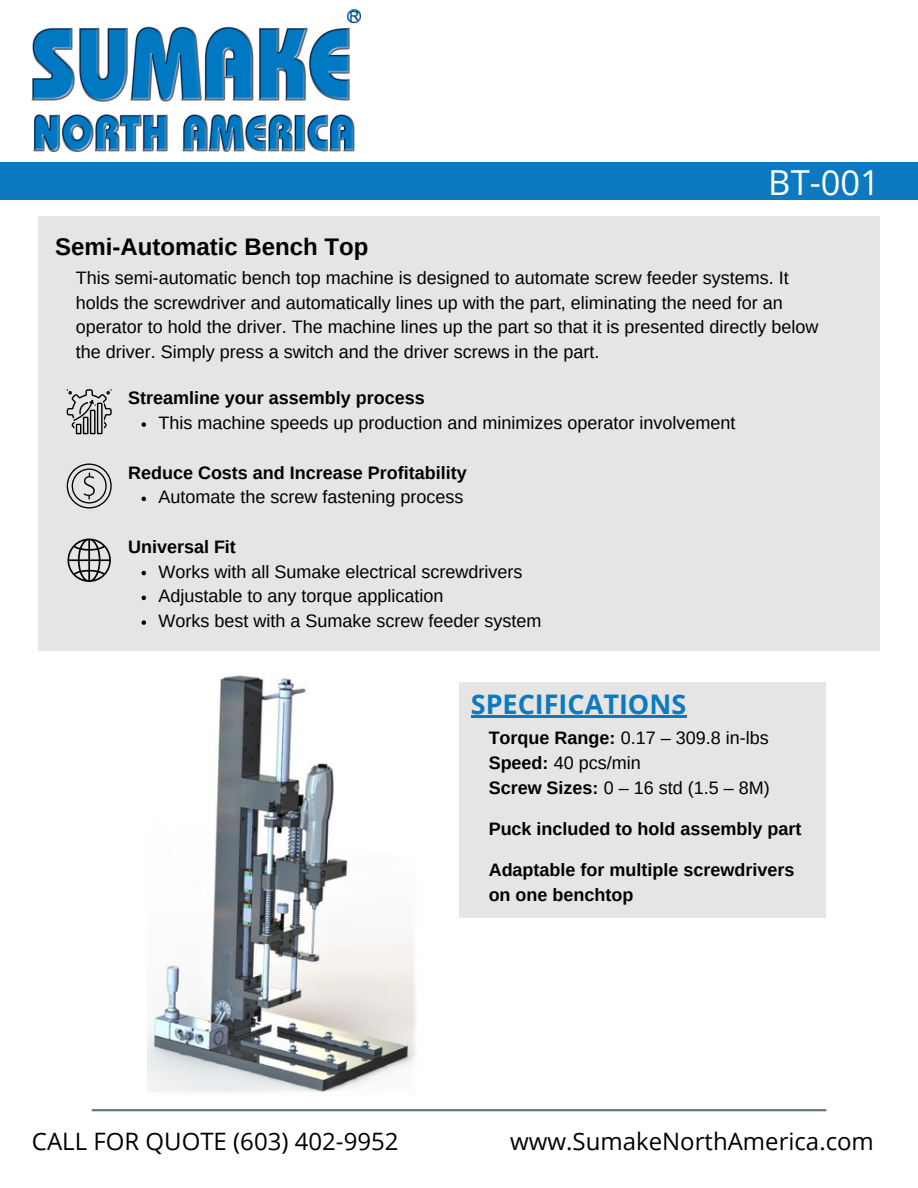
<style>
.page{position:relative;width:918px;height:1188px;background:#fff}
.page>*{position:absolute;margin:0;border:0;box-sizing:border-box;transform-origin:0 0}
.t1{font:34.5px "Open Sans";color:#fff}
.t2{font:700 27px "Open Sans";color:#0d79c0}
.t3{font:24px "Open Sans";color:#000}
.t4{font:700 24px "Arimo";color:#000}
.t5{font:18px/24.8px "Arimo";color:#000}
.t6{font:700 18px/25px "Arimo";color:#000}
.s1{font-weight:700}
</style>
<div class="page">
<div style="left:38px;top:217px;width:842px;height:433px;background:#e6e5e3"></div>
<hr style="left:92px;top:1109px;width:734px;height:2px;background:#627887">
<img style="left:32px;top:9px;width:328px;height:142px">
<div style="left:0;top:162px;width:918px;height:38px;background:#0d79c0"></div>
<svg style="left:67px;top:389px;width:45px;height:45px"></svg>
<div style="left:459px;top:683px;width:367px;height:234px;background:#e6e5e3"></div>
<hr style="left:471px;top:716px;width:215px;height:2px;background:#0d79c0">
<svg style="left:67px;top:464px;width:45px;height:45px"></svg>
<img style="left:148px;top:675px;width:269px;height:418px">
<svg style="left:67px;top:538px;width:44px;height:44px"></svg>
<svg style="left:142px;top:422px;width:4px;height:5px"></svg>
<svg style="left:142px;top:497px;width:4px;height:4px"></svg>
<svg style="left:142px;top:571px;width:4px;height:4px"></svg>
<svg style="left:142px;top:596px;width:4px;height:4px"></svg>
<svg style="left:142px;top:620px;width:4px;height:5px"></svg>
<h1 class="t1" style="left:768px;top:158px;width:113px">BT-001</h1>
<h3 class="t4" style="left:55px;top:233px;width:315px">Semi-Automatic Bench Top</h3>
<p class="t5" style="left:76px;top:265px;width:744px">This semi-automatic bench top machine is designed to automate screw feeder systems. It holds the screwdriver and automatically lines up with the part, eliminating the need for an operator to hold the driver. The machine lines up the part so that it is presented directly below the driver. Simply press a switch and the driver screws in the part.</p>
<p class="t6" style="left:128px;top:386px;width:298px">Streamline your assembly process</p>
<p class="t5" style="left:159px;top:410px;width:579px">This machine speeds up production and minimizes operator involvement</p>
<p class="t6" style="left:128px;top:460px;width:340px">Reduce Costs and Increase Profitability</p>
<p class="t5" style="left:159px;top:485px;width:306px">Automate the screw fastening process</p>
<p class="t6" style="left:128px;top:534px;width:109px">Universal Fit</p>
<p class="t5" style="left:159px;top:559px;width:384px">Works with all Sumake electrical screwdrivers<br>Adjustable to any torque application<br>Works best with a Sumake screw feeder system</p>
<h2 class="t2" style="left:471px;top:685px;width:217px">SPECIFICATIONS</h2>
<p class="t5" style="left:489px;top:725px;width:282px"><span class="s1">Torque Range:</span> 0.17 – 309.8 in-lbs<br><span class="s1">Speed:</span> 40 pcs/min<br><span class="s1">Screw Sizes:</span> 0 – 16 std (1.5 – 8M)</p>
<p class="t6" style="left:489px;top:816px;width:314px">Puck included to hold assembly part</p>
<p class="t6" style="left:489px;top:857px;width:307px">Adaptable for multiple screwdrivers on one benchtop</p>
<h3 class="t3" style="left:32px;top:1124px;width:368px">CALL FOR QUOTE (603) 402-9952</h3>
<h3 class="t3" style="left:510px;top:1124px;width:365px">www.SumakeNorthAmerica.com</h3>
</div>
